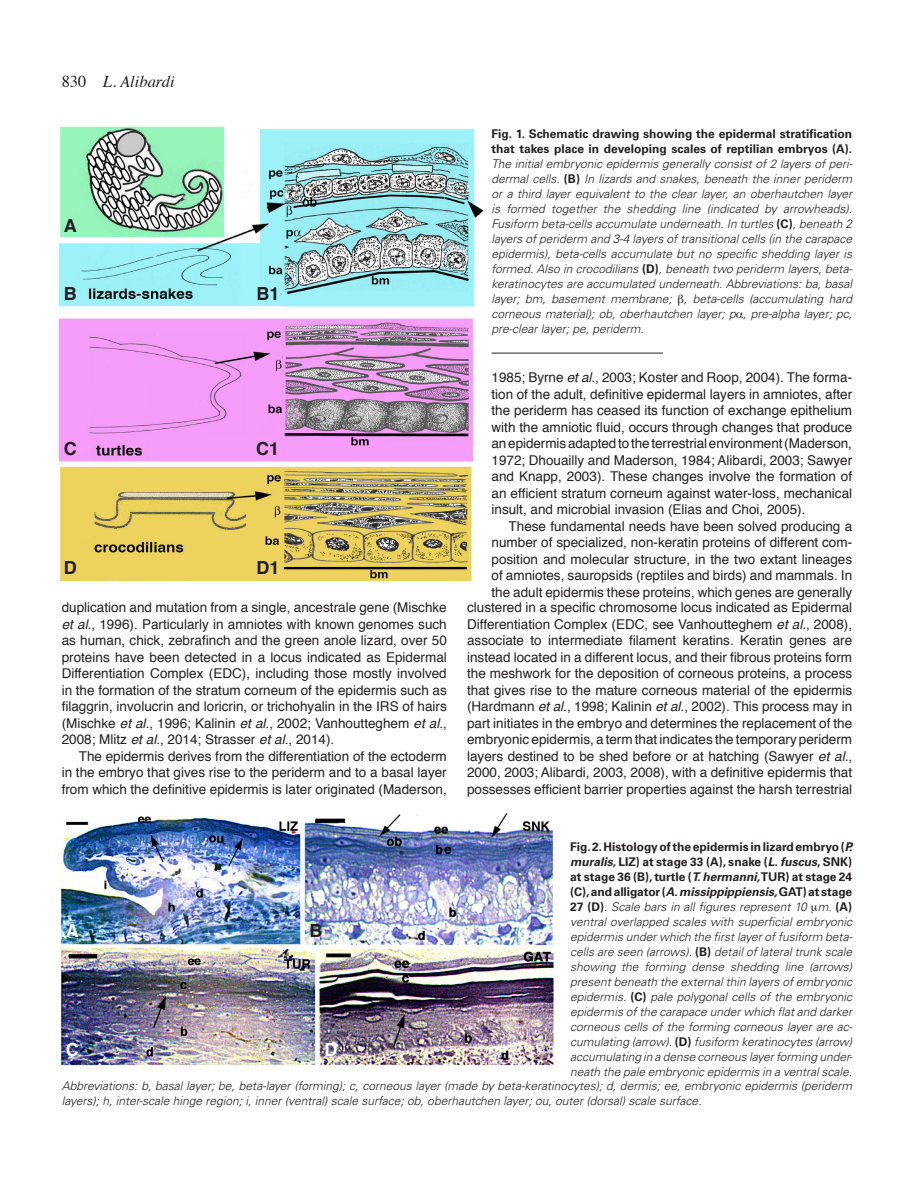
<style>
.page{position:relative;width:915px;height:1191px;background:#fff}
.page>*{position:absolute;margin:0;border:0;box-sizing:border-box;transform-origin:0 0}
._0-PictureA_B_C{font:700 18px "Helvetica";color:#231f20}
._0-PictureA_B_C-2{font:700 18px "Helvetica";color:#fff}
.t1{font:italic 16.5px "Times";color:#231f20}
._0-Texto{font:13.5px/16.5px "Helvetica";color:#231f20;text-align:justify}
._0-PictureLegendText{font:italic 300 12px/15px "Univers LT Std";color:#231f20;text-align:justify}
._0-PictureLegendText-2{font:700 12px "Univers LT Std";color:#231f20}
.s1{font-style:normal}
.s2{font-style:italic}
.s3{font-weight:700;font-style:normal}
</style>
<div class="page">
<img style="left:58px;top:126px;width:426px;height:456px">
<img style="left:61px;top:813px;width:493px;height:253px">
<hr style="left:491px;top:353px;width:171px;height:1px;background:#231f20">
<p class="t1" style="left:62px;top:67px;width:114px"><span class="s1">830</span> L. Alibardi</p>
<p class="_0-PictureA_B_C" style="left:64px;top:211px;width:14px">A</p>
<p class="_0-PictureA_B_C" style="left:64px;top:279px;width:14px">B</p>
<p class="_0-PictureA_B_C" style="left:256px;top:279px;width:25px">B1</p>
<p class="_0-PictureA_B_C" style="left:64px;top:434px;width:14px">C</p>
<p class="_0-PictureA_B_C" style="left:256px;top:434px;width:25px">C1</p>
<p class="_0-PictureA_B_C" style="left:64px;top:553px;width:14px">D</p>
<p class="_0-PictureA_B_C" style="left:256px;top:553px;width:25px">D1</p>
<p class="_0-Texto" style="left:62px;top:599px;width:386px">duplication and mutation from a single, ancestrale gene (Mischke <span class="s2">et al</span>., 1996). Particularly in amniotes with known genomes such as human, chick, zebrafinch and the green anole lizard, over 50 proteins have been detected in a locus indicated as Epidermal Differentiation Complex (EDC), including those mostly involved in the formation of the stratum corneum of the epidermis such as filaggrin, involucrin and loricrin, or trichohyalin in the IRS of hairs (Mischke <span class="s2">et al</span>., 1996; Kalinin <span class="s2">et al</span>., 2002; Vanhoutteghem <span class="s2">et al</span>., 2008; Mlitz <span class="s2">et al</span>., 2014; Strasser <span class="s2">et al</span>., 2014).</p>
<p class="_0-Texto" style="left:62px;top:748px;width:386px;text-indent:17px">The epidermis derives from the differentiation of the ectoderm in the embryo that gives rise to the periderm and to a basal layer from which the definitive epidermis is later originated (Maderson,</p>
<p class="_0-PictureLegendText" style="left:491px;top:127px;width:362px"><span class="s3">Fig. 1. Schematic drawing showing the epidermal stratification that takes place in developing scales of reptilian embryos (A).<br></span>The initial embryonic epidermis generally consist of 2 layers of peri&shy;dermal cells. <span class="s3">(B)</span> In lizards and snakes, beneath the inner periderm or a third layer equivalent to the clear layer, an oberhautchen layer is formed together the shedding line (indicated by arrowheads).<br>Fusiform beta-cells accumulate underneath. In turtles <span class="s3">(C)</span>, beneath 2 layers of periderm and 3-4 layers of transitional cells (in the carapace epidermis), beta-cells accumulate but no specific shedding layer is formed. Also in crocodilians <span class="s3">(D)</span>, beneath two periderm layers, beta&shy;keratinocytes are accumulated underneath. Abbreviations: ba, basal layer; bm, basement membrane; , beta-cells (accumulating hard corneous material); ob, oberhautchen layer; p , pre-alpha layer; pc, pre-clear layer; pe, periderm.</p>
<p class="_0-Texto" style="left:491px;top:370px;width:362px">1985; Byrne <span class="s2">et al</span>., 2003; Koster and Roop, 2004). The forma&shy;tion of the adult, definitive epidermal layers in amniotes, after the periderm has ceased its function of exchange epithelium with the amniotic fluid, occurs through changes that produce an epidermis adapted to the terrestrial environment (Maderson, 1972; Dhouailly and Maderson, 1984; Alibardi, 2003; Sawyer and Knapp, 2003). These changes involve the formation of an efficient stratum corneum against water-loss, mechanical insult, and microbial invasion (Elias and Choi, 2005).</p>
<p class="_0-Texto" style="left:491px;top:518px;width:362px;text-indent:17px">These fundamental needs have been solved producing a number of specialized, non-keratin proteins of different com&shy;position and molecular structure, in the two extant lineages of amniotes, sauropsids (reptiles and birds) and mammals. In the adult epidermis these proteins, which genes are generally</p>
<p class="_0-Texto" style="left:467px;top:599px;width:386px">clustered in a specific chromosome locus indicated as Epidermal Differentiation Complex (EDC, see Vanhoutteghem <span class="s2">et al.</span>, 2008), associate to intermediate filament keratins. Keratin genes are instead located in a different locus, and their fibrous proteins form the meshwork for the deposition of corneous proteins, a process that gives rise to the mature corneous material of the epidermis (Hardmann <span class="s2">et al</span>., 1998; Kalinin <span class="s2">et al</span>., 2002). This process may in part initiates in the embryo and determines the replacement of the embryonic epidermis, a term that indicates the temporary periderm layers destined to be shed before or at hatching (Sawyer <span class="s2">et al.</span>, 2000, 2003; Alibardi, 2003, 2008), with a definitive epidermis that possesses efficient barrier properties against the harsh terrestrial</p>
<p class="_0-PictureLegendText-2" style="left:570px;top:839px;width:283px">Fig. 2. Histology of the epidermis in lizard embryo (<span class="s2">P.</span></p>
<p class="_0-PictureLegendText-2" style="left:570px;top:854px;width:283px"><span class="s2">muralis</span>, LIZ) at stage 33 (A), snake (<span class="s2">L. fuscus</span>, SNK)</p>
<p class="_0-PictureLegendText-2" style="left:570px;top:869px;width:283px">at stage 36 (B), turtle (<span class="s2">T. hermanni,</span> TUR) at stage 24</p>
<p class="_0-PictureLegendText-2" style="left:570px;top:884px;width:283px">(C), and alligator (<span class="s2">A. missippippiensis,</span> GAT) at stage</p>
<p class="_0-PictureLegendText" style="left:570px;top:899px;width:283px"><span class="s3">27 (D)</span>. Scale bars in all figures represent 10 m. <span class="s3">(A)</span></p>
<p class="_0-PictureLegendText" style="left:570px;top:914px;width:283px">ventral overlapped scales with superficial embryonic</p>
<p class="_0-PictureLegendText" style="left:570px;top:929px;width:284px">epidermis under which the first layer of fusiform beta-</p>
<p class="_0-PictureLegendText" style="left:570px;top:944px;width:283px">cells are seen (arrows). <span class="s3">(B)</span> detail of lateral trunk scale</p>
<p class="_0-PictureLegendText" style="left:570px;top:959px;width:283px">showing the forming dense shedding line (arrows)</p>
<p class="_0-PictureLegendText" style="left:570px;top:974px;width:283px">present beneath the external thin layers of embryonic</p>
<p class="_0-PictureLegendText" style="left:570px;top:989px;width:283px">epidermis. <span class="s3">(C)</span> pale polygonal cells of the embryonic</p>
<p class="_0-PictureLegendText" style="left:570px;top:1004px;width:283px">epidermis of the carapace under which flat and darker</p>
<p class="_0-PictureLegendText" style="left:570px;top:1019px;width:284px">corneous cells of the forming corneous layer are ac-</p>
<p class="_0-PictureLegendText" style="left:570px;top:1034px;width:283px">cumulating (arrow). <span class="s3">(D)</span> fusiform keratinocytes (arrow)</p>
<p class="_0-PictureLegendText" style="left:570px;top:1049px;width:284px">accumulating in a dense corneous layer forming under-</p>
<p class="_0-PictureLegendText" style="left:570px;top:1064px;width:283px">neath the pale embryonic epidermis in a ventral scale.</p>
<p class="_0-PictureLegendText" style="left:62px;top:1078px;width:791px">Abbreviations: b, basal layer; be, beta-layer (forming); c, corneous layer (made by beta-keratinocytes); d, dermis; ee, embryonic epidermis (periderm</p>
<p class="_0-PictureLegendText" style="left:62px;top:1093px;width:641px">layers); h, inter-scale hinge region; i, inner (ventral) scale surface; ob, oberhautchen layer; ou, outer (dorsal) scale surface.</p>
<p class="_0-PictureA_B_C-2" style="left:66px;top:915px;width:14px">A</p>
<p class="_0-PictureA_B_C" style="left:309px;top:915px;width:14px">B</p>
<p class="_0-PictureA_B_C-2" style="left:66px;top:1035px;width:14px">C</p>
<p class="_0-PictureA_B_C-2" style="left:324px;top:1035px;width:14px">D</p>
</div>
